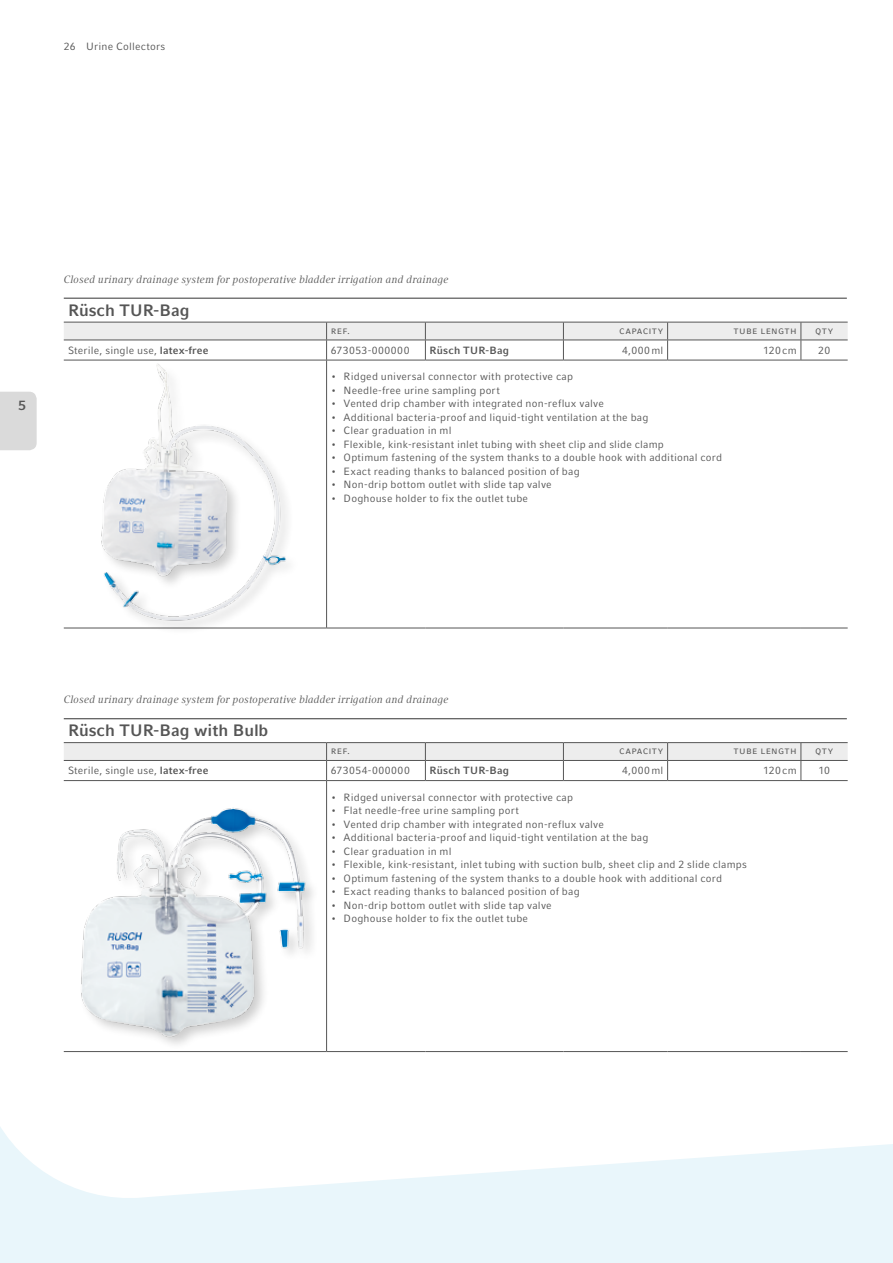
<style>
.page{position:relative;width:893px;height:1263px;background:#fff}
.page>*{position:absolute;margin:0;border:0;box-sizing:border-box;transform-origin:0 0}
.t1{font:700 16.5px "Compatil Fact LT Pro";color:#565656}
.t2{font:700 13.5px "Compatil Fact LT Pro";color:#565656}
.t3{font:10.5px "Compatil Fact LT Pro";letter-spacing:.02em;color:#565656}
.t4{font:italic 10.5px "Compatil Text LT Pro";letter-spacing:.02em;color:#565656}
.t5{font:700 10.5px "Compatil Fact LT Pro";letter-spacing:.02em;color:#565656}
.t6{font:10.5px "Compatil Fact LT Pro";letter-spacing:.045em;color:#565656}
.t7{font:10.5px "Compatil Fact LT Pro";letter-spacing:.05em;color:#565656}
.s1{font-weight:700}
</style>
<div class="page">
<svg style="left:0;top:1014px;width:893px;height:249px"></svg>
<hr style="left:64px;top:298px;width:783px;height:1px;background:#565656">
<hr style="left:64px;top:718px;width:783px;height:1px;background:#565656">
<hr style="left:64px;top:360px;width:263px;height:1px;background:#565656">
<hr style="left:327px;top:360px;width:98px;height:1px;background:#565656">
<hr style="left:425px;top:360px;width:138px;height:1px;background:#565656">
<hr style="left:563px;top:360px;width:105px;height:1px;background:#565656">
<hr style="left:668px;top:360px;width:133px;height:1px;background:#565656">
<hr style="left:327px;top:628px;width:98px;height:1px;background:#565656">
<hr style="left:425px;top:628px;width:138px;height:1px;background:#565656">
<hr style="left:563px;top:628px;width:105px;height:1px;background:#565656">
<hr style="left:668px;top:628px;width:133px;height:1px;background:#565656">
<hr style="left:801px;top:628px;width:47px;height:1px;background:#565656">
<hr style="left:801px;top:360px;width:47px;height:1px;background:#565656">
<svg style="left:64px;top:322px;width:784px;height:38px"></svg>
<hr style="left:326px;top:360px;width:1px;height:268px;background:#565656">
<hr style="left:64px;top:628px;width:263px;height:1px;background:#565656">
<div style="left:100px;top:363px;width:200px;height:272px;background:#000;opacity:.2"></div>
<img style="left:95px;top:360px;width:194px;height:264px">
<hr style="left:64px;top:780px;width:263px;height:1px;background:#565656">
<hr style="left:64px;top:742px;width:263px;height:1px;background:#565656">
<hr style="left:327px;top:742px;width:98px;height:1px;background:#565656">
<hr style="left:425px;top:742px;width:138px;height:1px;background:#565656">
<hr style="left:563px;top:742px;width:105px;height:1px;background:#565656">
<hr style="left:668px;top:742px;width:133px;height:1px;background:#565656">
<hr style="left:801px;top:742px;width:47px;height:1px;background:#565656">
<hr style="left:327px;top:780px;width:98px;height:1px;background:#565656">
<hr style="left:425px;top:780px;width:138px;height:1px;background:#565656">
<hr style="left:563px;top:780px;width:105px;height:1px;background:#565656">
<hr style="left:668px;top:780px;width:133px;height:1px;background:#565656">
<hr style="left:327px;top:1051px;width:98px;height:1px;background:#565656">
<hr style="left:425px;top:1051px;width:138px;height:1px;background:#565656">
<hr style="left:563px;top:1051px;width:105px;height:1px;background:#565656">
<hr style="left:668px;top:1051px;width:133px;height:1px;background:#565656">
<hr style="left:801px;top:1051px;width:47px;height:1px;background:#565656">
<hr style="left:801px;top:780px;width:47px;height:1px;background:#565656">
<svg style="left:64px;top:743px;width:784px;height:37px"></svg>
<hr style="left:326px;top:781px;width:1px;height:270px;background:#565656">
<hr style="left:64px;top:1051px;width:263px;height:1px;background:#565656">
<img style="left:64px;top:808px;width:258px;height:238px">
<div style="left:0;top:392px;width:37px;height:58px;background:#dadada"></div>
<p class="t3" style="left:64px;top:41px;width:103px">26 Urine Collectors</p>
<p class="t2" style="left:19px;top:397px;width:9px">5</p>
<p class="t4" style="left:64px;top:273px;width:387px">Closed urinary drainage system for postoperative bladder irrigation and drainage</p>
<h1 class="t1" style="left:68px;top:300px;width:123px">Rüsch TUR-Bag</h1>
<p class="t3" style="left:331px;top:324px;width:19px">REF.</p>
<p class="t3" style="left:619px;top:324px;width:46px">CAPACITY</p>
<p class="t3" style="left:734px;top:324px;width:13px">Tube</p>
<p class="t3" style="left:760px;top:324px;width:13px">Length</p>
<p class="t3" style="left:815px;top:324px;width:20px">QTY</p>
<p class="t3" style="left:68px;top:344px;width:142px">Sterile, single use, <span class="s1">latex-free</span></p>
<p class="t6" style="left:331px;top:344px;width:80px">673053-000000</p>
<p class="t5" style="left:430px;top:344px;width:81px">Rüsch TUR-Bag</p>
<p class="t3" style="left:622px;top:344px;width:43px">4,000ml</p>
<p class="t3" style="left:763px;top:344px;width:35px">120cm</p>
<p class="t3" style="left:818px;top:344px;width:13px">20</p>
<p class="t3" style="left:331px;top:370px;width:244px">• Ridged universal connector with protective cap</p>
<p class="t3" style="left:331px;top:384px;width:170px">• Needle-free urine sampling port</p>
<p class="t3" style="left:331px;top:397px;width:275px">• Vented drip chamber with integrated non-reflux valve</p>
<p class="t3" style="left:331px;top:411px;width:319px">• Additional bacteria-proof and liquid-tight ventilation at the bag</p>
<p class="t3" style="left:331px;top:424px;width:122px">• Clear graduation in ml</p>
<p class="t3" style="left:331px;top:438px;width:335px">• Flexible, kink-resistant inlet tubing with sheet clip and slide clamp</p>
<p class="t3" style="left:331px;top:451px;width:393px">• Optimum fastening of the system thanks to a double hook with additional cord</p>
<p class="t3" style="left:331px;top:465px;width:250px">• Exact reading thanks to balanced position of bag</p>
<p class="t3" style="left:331px;top:478px;width:222px">• Non-drip bottom outlet with slide tap valve</p>
<p class="t3" style="left:331px;top:492px;width:199px">• Doghouse holder to fix the outlet tube</p>
<p class="t4" style="left:64px;top:694px;width:387px">Closed urinary drainage system for postoperative bladder irrigation and drainage</p>
<h1 class="t1" style="left:68px;top:721px;width:202px">Rüsch TUR-Bag with Bulb</h1>
<p class="t3" style="left:331px;top:744px;width:19px">REF.</p>
<p class="t3" style="left:619px;top:744px;width:46px">CAPACITY</p>
<p class="t3" style="left:734px;top:744px;width:13px">Tube</p>
<p class="t3" style="left:760px;top:744px;width:13px">Length</p>
<p class="t3" style="left:815px;top:744px;width:20px">QTY</p>
<p class="t3" style="left:68px;top:764px;width:142px">Sterile, single use, <span class="s1">latex-free</span></p>
<p class="t7" style="left:331px;top:764px;width:80px">673054-000000</p>
<p class="t5" style="left:430px;top:764px;width:81px">Rüsch TUR-Bag</p>
<p class="t3" style="left:622px;top:764px;width:43px">4,000ml</p>
<p class="t3" style="left:763px;top:764px;width:35px">120cm</p>
<p class="t3" style="left:818px;top:764px;width:13px">10</p>
<p class="t3" style="left:331px;top:791px;width:244px">• Ridged universal connector with protective cap</p>
<p class="t3" style="left:331px;top:804px;width:190px">• Flat needle-free urine sampling port</p>
<p class="t3" style="left:331px;top:818px;width:275px">• Vented drip chamber with integrated non-reflux valve</p>
<p class="t3" style="left:331px;top:831px;width:319px">• Additional bacteria-proof and liquid-tight ventilation at the bag</p>
<p class="t3" style="left:331px;top:845px;width:122px">• Clear graduation in ml</p>
<p class="t3" style="left:331px;top:858px;width:417px">• Flexible, kink-resistant, inlet tubing with suction bulb, sheet clip and 2 slide clamps</p>
<p class="t3" style="left:331px;top:872px;width:393px">• Optimum fastening of the system thanks to a double hook with additional cord</p>
<p class="t3" style="left:331px;top:885px;width:250px">• Exact reading thanks to balanced position of bag</p>
<p class="t3" style="left:331px;top:899px;width:222px">• Non-drip bottom outlet with slide tap valve</p>
<p class="t3" style="left:331px;top:912px;width:199px">• Doghouse holder to fix the outlet tube</p>
</div>
